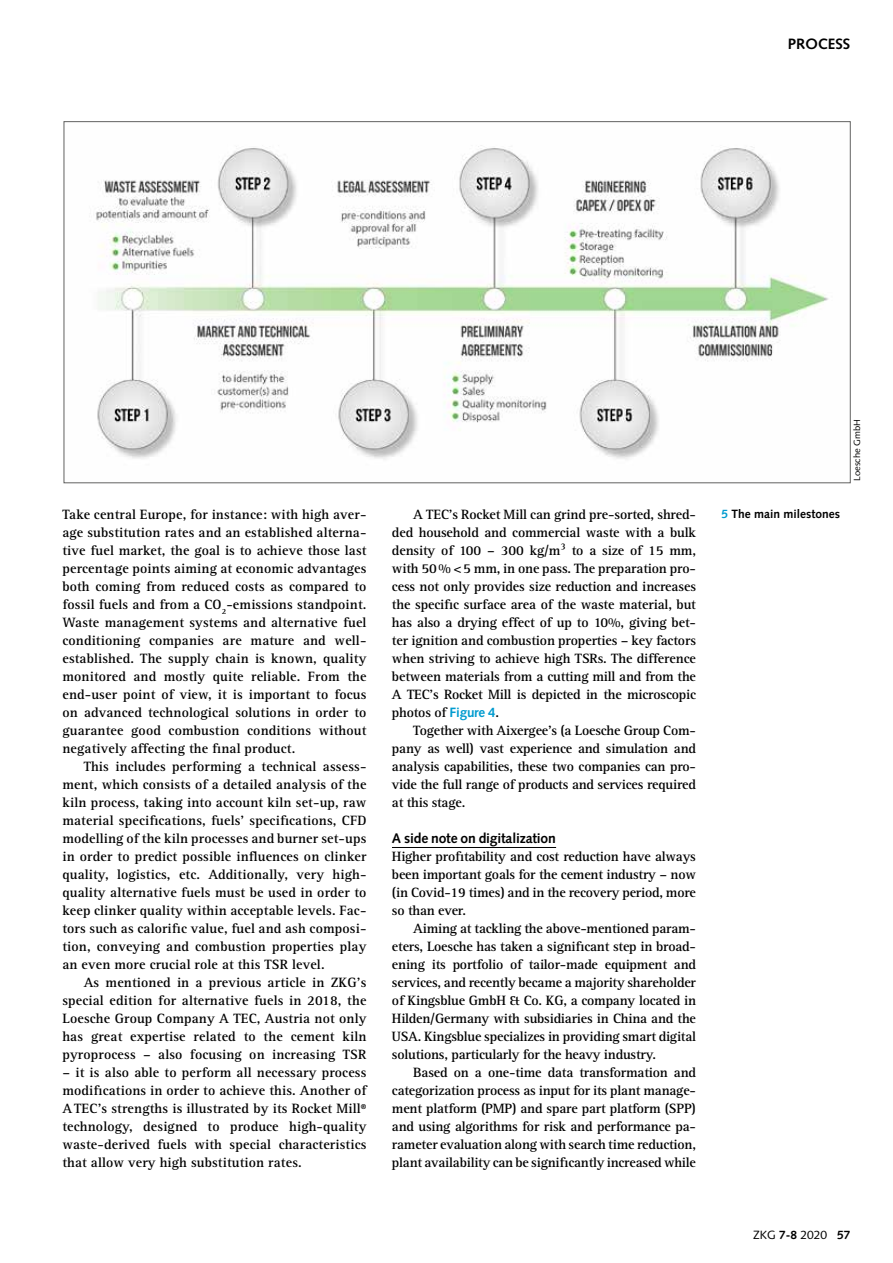
<style>
.page{position:relative;width:893px;height:1263px;background:#fff}
.page>*{position:absolute;margin:0;border:0;box-sizing:border-box;transform-origin:0 0}
.t1{font:700 15px "Syntax LT Std";color:#000}
.t2{font:700 13.95px/18px "Rotis Serif Std";letter-spacing:-.015em;color:#000;text-align:justify}
.t3{font:700 13.95px "Syntax LT Std";letter-spacing:-.015em;color:#000}
.t4{font:700 12px "Syntax LT Std";color:#000}
.t5{font:12px "Syntax LT Std";color:#000}
.t6{font:9px "Syntax LT Std";color:#000;scale:1.05 1}
.s1{font-family:"Syntax LT Std";font-size:13.5px;color:#009bcf}
.s2{color:#009bcf}
.s3{font-weight:700}
</style>
<div class="page">
<hr style="left:392px;top:847px;width:164px;height:1px;background:#000">
<img style="left:95px;top:145px;width:733px;height:314px">
<p class="t1" style="left:788px;top:35px;width:64px">PROCESS</p>
<p class="t2" style="left:62px;top:505px;width:306px">Take central Europe, for instance: with high aver&shy;age substitution rates and an established alterna&shy;tive fuel market, the goal is to achieve those last percentage points aiming at economic advantages both coming from reduced costs as compared to fossil fuels and from a CO<sub>2</sub>-emissions standpoint.<br>Waste management systems and alternative fuel conditioning companies are mature and well&shy;established. The supply chain is known, quality monitored and mostly quite reliable. From the end-user point of view, it is important to focus on advanced technological solutions in order to guarantee good combustion conditions without negatively affecting the final product.</p>
<p class="t2" style="left:62px;top:757px;width:306px;text-indent:21px">This includes performing a technical assess&shy;ment, which consists of a detailed analysis of the kiln process, taking into account kiln set-up, raw material specifications, fuels’ specifications, CFD modelling of the kiln processes and burner set-ups in order to predict possible influences on clinker quality, logistics, etc. Additionally, very high&shy;quality alternative fuels must be used in order to keep clinker quality within acceptable levels. Fac&shy;tors such as calorific value, fuel and ash composi&shy;tion, conveying and combustion properties play an even more crucial role at this TSR level.</p>
<p class="t2" style="left:62px;top:973px;width:306px;text-indent:21px">As mentioned in a previous article in ZKG’s special edition for alternative fuels in 2018, the Loesche Group Company A TEC, Austria not only has great expertise related to the cement kiln pyroprocess – also focusing on increasing TSR</p>
<p class="t2" style="left:62px;top:1063px;width:306px">– it is also able to perform all necessary process modifications in order to achieve this. Another of A TEC’s strengths is illustrated by its Rocket Mill<sup>® </sup>technology, designed to produce high-quality waste-derived fuels with special characteristics that allow very high substitution rates.</p>
<p class="t2" style="left:392px;top:505px;width:306px;text-indent:21px">A TEC’s Rocket Mill can grind pre-sorted, shred&shy;ded household and commercial waste with a bulk density of 100 – 300 kg/m³ to a size of 15 mm, with 50% &lt;5 mm, in one pass. The preparation pro&shy;cess not only provides size reduction and increases the specific surface area of the waste material, but has also a drying effect of up to 10%, giving bet&shy;ter ignition and combustion properties – key factors when striving to achieve high TSRs. The difference between materials from a cutting mill and from the A TEC’s Rocket Mill is depicted in the microscopic photos of <span class="s1">Figure 4</span>.</p>
<p class="t2" style="left:392px;top:721px;width:306px;text-indent:21px">Together with Aixergee’s (a Loesche Group Com&shy;pany as well) vast experience and simulation and analysis capabilities, these two companies can pro&shy;vide the full range of products and services required at this stage.</p>
<p class="t3" style="left:392px;top:830px;width:165px">A side note on digitalization</p>
<p class="t2" style="left:392px;top:847px;width:306px">Higher profitability and cost reduction have always been important goals for the cement industry – now (in Covid-19 times) and in the recovery period, more so than ever.</p>
<p class="t2" style="left:392px;top:919px;width:306px;text-indent:21px">Aiming at tackling the above-mentioned param&shy;eters, Loesche has taken a significant step in broad&shy;ening its portfolio of tailor-made equipment and services, and recently became a majority shareholder of Kingsblue GmbH &amp; Co. KG, a company located in Hilden/Germany with subsidiaries in China and the USA. Kingsblue specializes in providing smart digital solutions, particularly for the heavy industry.</p>
<p class="t2" style="left:392px;top:1063px;width:306px;text-indent:21px">Based on a one-time data transformation and categorization process as input for its plant manage&shy;ment platform (PMP) and spare part platform (SPP) and using algorithms for risk and performance pa&shy;rameter evaluation along with search time reduction, plant availability can be significantly increased while</p>
<p class="t4" style="left:721px;top:507px;width:120px"><span class="s2">5</span> The main milestones</p>
<p class="t6" style="left:852px;top:481px;width:60px;rotate:-90deg">Loesche GmbH</p>
<p class="t5" style="left:753px;top:1227px;width:99px">ZKG <span class="s3">7-8</span> 2020 <span class="s3">57</span></p>
</div>
